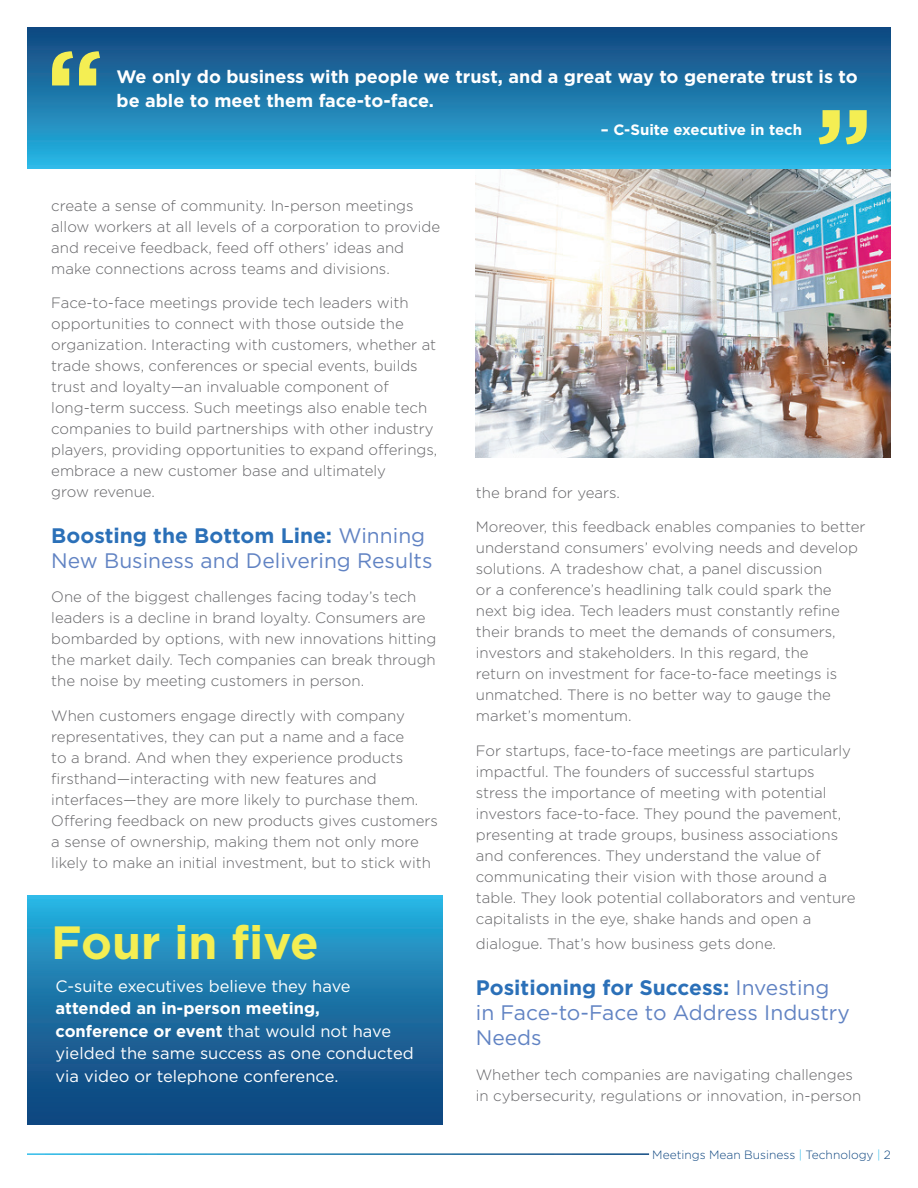
<style>
.page{position:relative;width:918px;height:1188px;background:#fff}
.page>*{position:absolute;margin:0;border:0;box-sizing:border-box;transform-origin:0 0}
.t1{font:700 46.65px "Gotham";color:#f4ee53}
.t2{font:21px/25.2px "Gotham";color:#6183c3}
.t3{font:700 18px/24px "Gotham";color:#fff}
.t4{font:16.5px/22.5px "Gotham";color:#fff}
.t5{font:300 15px/21px "Gotham";color:#636366}
.t6{font:700 15px "Gotham";color:#fff}
.t7{font:300 12px "Gotham";color:#0f4781}
.s1{font-weight:700;color:#2b70b8}
.s2{font-weight:700}
.s3{color:#31bdeb}
</style>
<div class="page">
<img style="left:476px;top:168px;width:415px;height:290px">
<div style="left:27px;top:28px;width:864px;height:140px;background:linear-gradient(to bottom,#13447c,#29b5e3)"></div>
<svg style="left:52px;top:51px;width:48px;height:34px;background:#9cb56e"></svg>
<svg style="left:819px;top:110px;width:48px;height:34px;background:#a1ca80"></svg>
<div style="left:27px;top:895px;width:415px;height:229px;background:linear-gradient(to bottom,#28aedb,#0f3b74)"></div>
<p class="t3" style="left:117px;top:64px;width:743px">We only do business with people we trust, and a great way to generate trust is to be able to meet them face-to-face.</p>
<p class="t6" style="left:601px;top:119px;width:203px">– C-Suite executive in tech</p>
<p class="t5" style="left:51px;top:195px;width:391px">create a sense of community. In-person meetings allow workers at all levels of a corporation to provide and receive feedback, feed off others’ ideas and make connections across teams and divisions.</p>
<p class="t5" style="left:51px;top:292px;width:388px">Face-to-face meetings provide tech leaders with opportunities to connect with those outside the organization. Interacting with customers, whether at trade shows, conferences or special events, builds trust and loyalty—an invaluable component of long-term success. Such meetings also enable tech companies to build partnerships with other industry players, providing opportunities to expand offerings, embrace a new customer base and ultimately<br>grow revenue.</p>
<h2 class="t2" style="left:51px;top:522px;width:383px"><span class="s1">Boosting the Bottom Line:</span> Winning<br>New Business and Delivering Results</h2>
<p class="t5" style="left:51px;top:586px;width:386px">One of the biggest challenges facing today’s tech leaders is a decline in brand loyalty. Consumers are bombarded by options, with new innovations hitting the market daily. Tech companies can break through the noise by meeting customers in person.</p>
<p class="t5" style="left:51px;top:705px;width:388px">When customers engage directly with company representatives, they can put a name and a face<br>to a brand. And when they experience products firsthand—interacting with new features and interfaces—they are more likely to purchase them.<br>Offering feedback on new products gives customers a sense of ownership, making them not only more likely to make an initial investment, but to stick with</p>
<h1 class="t1" style="left:51px;top:912px;width:269px">Four in five</h1>
<p class="t4" style="left:56px;top:974px;width:297px">C-suite executives believe they have</p>
<p class="t4" style="left:56px;top:997px;width:360px"><span class="s2">attended an in-person meeting, conference or event</span> that would not have yielded the same success as one conducted via video or telephone conference.</p>
<p class="t5" style="left:476px;top:482px;width:146px">the brand for years.</p>
<p class="t5" style="left:476px;top:516px;width:391px">Moreover, this feedback enables companies to better understand consumers’ evolving needs and develop solutions. A tradeshow chat, a panel discussion<br>or a conference’s headlining talk could spark the next big idea. Tech leaders must constantly refine their brands to meet the demands of consumers, investors and stakeholders. In this regard, the<br>return on investment for face-to-face meetings is unmatched. There is no better way to gauge the market’s momentum.</p>
<p class="t5" style="left:476px;top:740px;width:381px">For startups, face-to-face meetings are particularly impactful. The founders of successful startups stress the importance of meeting with potential investors face-to-face. They pound the pavement, presenting at trade groups, business associations and conferences. They understand the value of communicating their vision with those around a table. They look potential collaborators and venture capitalists in the eye, shake hands and open a</p>
<p class="t5" style="left:476px;top:933px;width:302px">dialogue. That’s how business gets done.</p>
<h2 class="t2" style="left:476px;top:974px;width:376px"><span class="s1">Positioning for Success:</span> Investing in Face-to-Face to Address Industry<br>Needs</h2>
<p class="t5" style="left:476px;top:1063px;width:387px">Whether tech companies are navigating challenges in cybersecurity, regulations or innovation, in-person</p>
<p class="t7" style="left:652px;top:1147px;width:240px">Meetings Mean Business <span class="s3">|</span> Technology <span class="s3">|</span> 2</p>
</div>
